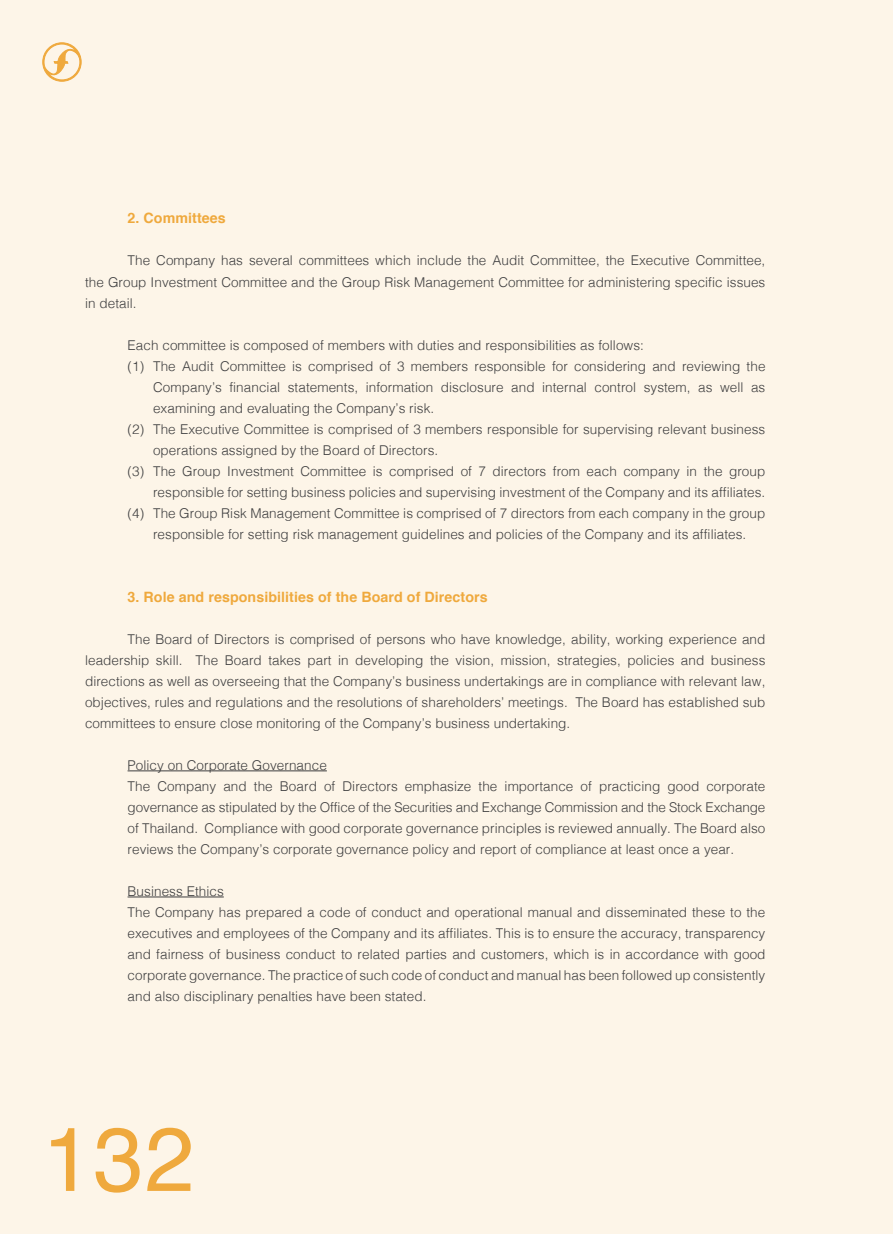
<style>
.page{position:relative;width:893px;height:1234px;background:#fff}
.page>*{position:absolute;margin:0;border:0;box-sizing:border-box;transform-origin:0 0}
.t1{font:90px "Helvetica";color:#efa93d}
.t2{font:700 14.25px "Helvetica";letter-spacing:.005em;color:#efa93d}
.t3{font:300 13.5px/21px "Helvetica";letter-spacing:.005em;color:#3f3f40}
</style>
<div class="page">
<div style="left:0;top:0;width:893px;height:1233px;background:#fdf5e8"></div>
<svg style="left:42px;top:42px;width:40px;height:40px"></svg>
<hr style="left:128px;top:770px;width:199px;height:1px;background:#3f3f40">
<hr style="left:128px;top:896px;width:96px;height:1px;background:#3f3f40">
<p class="t2" style="left:128px;top:207px;width:100px">2. Committees</p>
<p class="t3" style="left:128px;top:250px;width:639px">The Company has several committees which include the Audit Committee, the Executive Committee,</p>
<p class="t3" style="left:85px;top:271px;width:682px">the Group Investment Committee and the Group Risk Management Committee for administering specific issues in detail.</p>
<p class="t3" style="left:128px;top:334px;width:518px">Each committee is composed of members with duties and responsibilities as follows:</p>
<p class="t3" style="left:128px;top:355px;width:639px">(1) The Audit Committee is comprised of 3 members responsible for considering and reviewing the</p>
<p class="t3" style="left:153px;top:376px;width:614px">Company’s financial statements, information disclosure and internal control system, as well as</p>
<p class="t3" style="left:153px;top:397px;width:283px">examining and evaluating the Company’s risk.</p>
<p class="t3" style="left:128px;top:418px;width:639px">(2) The Executive Committee is comprised of 3 members responsible for supervising relevant business</p>
<p class="t3" style="left:153px;top:439px;width:287px">operations assigned by the Board of Directors.</p>
<p class="t3" style="left:128px;top:460px;width:639px">(3) The Group Investment Committee is comprised of 7 directors from each company in the group</p>
<p class="t3" style="left:153px;top:481px;width:614px">responsible for setting business policies and supervising investment of the Company and its affiliates.</p>
<p class="t3" style="left:128px;top:502px;width:639px">(4) The Group Risk Management Committee is comprised of 7 directors from each company in the group</p>
<p class="t3" style="left:153px;top:523px;width:595px">responsible for setting risk management guidelines and policies of the Company and its affiliates.</p>
<p class="t2" style="left:128px;top:585px;width:362px">3. Role and responsibilities of the Board of Directors</p>
<p class="t3" style="left:85px;top:628px;width:682px;text-align:justify;text-indent:43px">The Board of Directors is comprised of persons who have knowledge, ability, working experience and leadership skill. The Board takes part in developing the vision, mission, strategies, policies and business directions as well as overseeing that the Company’s business undertakings are in compliance with relevant law, objectives, rules and regulations and the resolutions of shareholders’ meetings. The Board has established sub committees to ensure close monitoring of the Company’s business undertaking.</p>
<p class="t3" style="left:128px;top:754px;width:201px">Policy on Corporate Governance</p>
<p class="t3" style="left:128px;top:775px;width:639px">The Company and the Board of Directors emphasize the importance of practicing good corporate</p>
<p class="t3" style="left:128px;top:796px;width:639px">governance as stipulated by the Office of the Securities and Exchange Commission and the Stock Exchange</p>
<p class="t3" style="left:128px;top:817px;width:639px">of Thailand. Compliance with good corporate governance principles is reviewed annually. The Board also</p>
<p class="t3" style="left:128px;top:838px;width:608px">reviews the Company’s corporate governance policy and report of compliance at least once a year.</p>
<p class="t3" style="left:128px;top:880px;width:98px">Business Ethics</p>
<p class="t3" style="left:128px;top:901px;width:639px">The Company has prepared a code of conduct and operational manual and disseminated these to the</p>
<p class="t3" style="left:128px;top:922px;width:639px">executives and employees of the Company and its affiliates. This is to ensure the accuracy, transparency</p>
<p class="t3" style="left:128px;top:943px;width:639px">and fairness of business conduct to related parties and customers, which is in accordance with good</p>
<p class="t3" style="left:128px;top:964px;width:639px">corporate governance. The practice of such code of conduct and manual has been followed up consistently</p>
<p class="t3" style="left:128px;top:985px;width:300px">and also disciplinary penalties have been stated.</p>
<h1 class="t1" style="left:43px;top:1089px;width:153px">132</h1>
</div>
